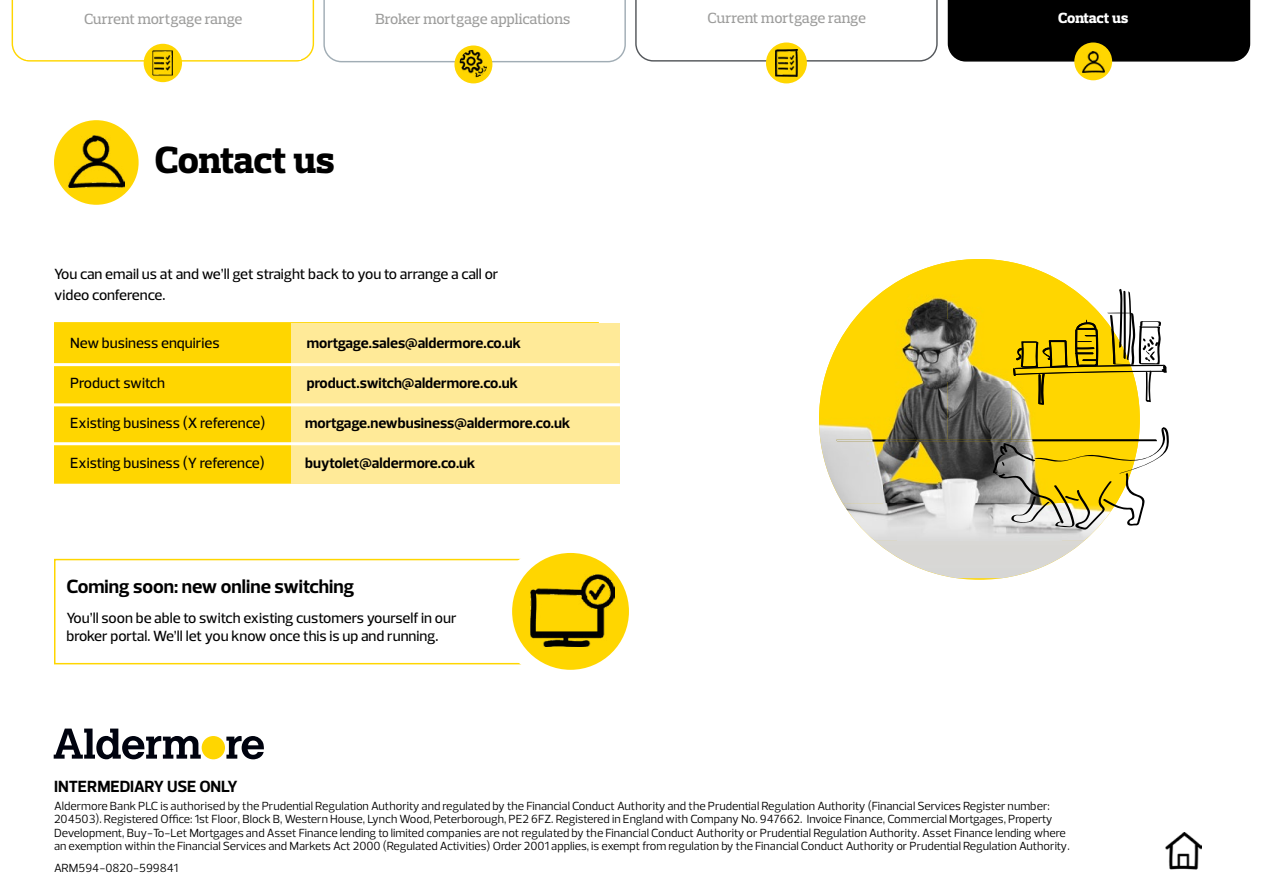
<style>
.page{position:relative;width:1263px;height:893px;background:#fff}
.page>*{position:absolute;margin:0;border:0;box-sizing:border-box;transform-origin:0 0}
.t1{font:800 38.55px "Prelo Slab";letter-spacing:-.01em;color:#000}
.t2{font:700 19.5px "Prelo";color:#000}
.t3{font:700 16.5px "Prelo";color:#000}
.t4{font:500 15px/21px "Prelo";color:#000}
.t5{font:700 15px "Prelo";color:#000}
.t6{font:500 15px "Prelo Slab";letter-spacing:-.01em;color:#9d9d9c}
.t7{font:800 15px "Prelo Slab";letter-spacing:-.01em;color:#fff}
.t8{font:12px/13.5px "Prelo";color:#000}
</style>
<div class="page">
<div style="left:54px;top:322px;width:545px;height:162px;background:#ffd600;border:2px solid #ffd600"></div>
<div style="left:54px;top:120px;width:85px;height:85px;background:#ffd602;border-radius:50%"></div>
<img style="left:1165px;top:833px;width:37px;height:37px">
<img style="left:69px;top:135px;width:55px;height:53px">
<svg style="left:635px;top:0;width:303px;height:62px"></svg>
<svg style="left:767px;top:44px;width:39px;height:38px"></svg>
<div style="left:766px;top:43px;width:41px;height:40px;border:3px solid #ffd600;border-radius:50%"></div>
<img style="left:775px;top:50px;width:22px;height:26px">
<div style="left:948px;top:0;width:302px;height:62px;background:#000"></div>
<div style="left:1074px;top:43px;width:38px;height:37px;background:#ffd600;border-radius:50%"></div>
<img style="left:1082px;top:52px;width:22px;height:20px">
<div style="left:291px;top:323px;width:328px;height:161px;background:#ffea98"></div>
<hr style="left:51px;top:363px;width:569px;height:3px;background:#fff">
<hr style="left:43px;top:403px;width:595px;height:3px;background:#fff">
<hr style="left:43px;top:442px;width:595px;height:3px;background:#fff">
<div style="left:202px;top:736px;width:23px;height:23px;background:#ffd600;border-radius:50%"></div>
<svg style="left:54px;top:729px;width:147px;height:30px"></svg>
<svg style="left:226px;top:736px;width:38px;height:23px"></svg>
<img style="left:853px;top:291px;width:30px;height:29px">
<img style="left:883px;top:262px;width:64px;height:58px">
<img style="left:947px;top:259px;width:64px;height:61px">
<img style="left:1011px;top:262px;width:62px;height:58px">
<img style="left:824px;top:320px;width:189px;height:61px">
<img style="left:819px;top:381px;width:321px;height:61px">
<img style="left:821px;top:442px;width:7px;height:30px">
<svg style="left:1013px;top:289px;width:154px;height:116px"></svg>
<img style="left:874px;top:540px;width:211px;height:38px">
<img style="left:863px;top:530px;width:233px;height:10px">
<svg style="left:836px;top:427px;width:333px;height:103px"></svg>
<div style="left:54px;top:559px;width:528px;height:105px;background:#fff;border:2px solid #ffd600"></div>
<div style="left:495px;top:544px;width:134px;height:135px;background:#fff;border-radius:50%"></div>
<div style="left:512px;top:553px;width:117px;height:117px;background:#ffd600;border-radius:50%"></div>
<img style="left:531px;top:574px;width:84px;height:72px">
<svg style="left:12px;top:0;width:302px;height:62px"></svg>
<div style="left:26px;top:12px;width:274px;height:48px;background:#fff"></div>
<div style="left:144px;top:44px;width:38px;height:38px;background:#ffd600;border-radius:50%"></div>
<img style="left:154px;top:52px;width:17px;height:19px">
<div style="left:151px;top:49px;width:23px;height:28px;border:2px solid #ffd600"></div>
<svg style="left:323px;top:0;width:303px;height:62px"></svg>
<div style="left:455px;top:46px;width:37px;height:37px;background:#ffd600;border-radius:50%"></div>
<div style="left:454px;top:45px;width:38px;height:38px;border:1px solid #ffd600;border-radius:50%"></div>
<img style="left:459px;top:50px;width:28px;height:28px;border-radius:14px">
<p class="t6" style="left:84px;top:9px;width:160px">Current mortgage range</p>
<p class="t6" style="left:375px;top:10px;width:196px">Broker mortgage applications</p>
<h1 class="t1" style="left:155px;top:137px;width:181px">Contact us</h1>
<p class="t4" style="left:54px;top:264px;width:446px">You can email us at and we’ll get straight back to you to arrange a call or video conference.</p>
<p class="t4" style="left:70px;top:333px;width:151px">New business enquiries</p>
<p class="t5" style="left:307px;top:334px;width:216px">mortgage.sales@aldermore.co.uk</p>
<p class="t4" style="left:70px;top:373px;width:96px">Product switch</p>
<p class="t5" style="left:307px;top:374px;width:213px">product.switch@aldermore.co.uk</p>
<p class="t4" style="left:70px;top:413px;width:197px">Existing business (X reference)</p>
<p class="t5" style="left:305px;top:414px;width:267px">mortgage.newbusiness@aldermore.co.uk</p>
<p class="t4" style="left:70px;top:452px;width:196px">Existing business (Y reference)</p>
<p class="t5" style="left:305px;top:453px;width:172px">buytolet@aldermore.co.uk</p>
<h2 class="t2" style="left:66px;top:574px;width:289px">Coming soon: new online switching</h2>
<p class="t4" style="left:66px;top:609px;width:392px;line-height:18px">You’ll soon be able to switch existing customers yourself in our broker portal. We’ll let you know once this is up and running.</p>
<p class="t6" style="left:708px;top:9px;width:160px">Current mortgage range</p>
<p class="t7" style="left:1058px;top:9px;width:71px">Contact us</p>
<h3 class="t3" style="left:54px;top:776px;width:185px">INTERMEDIARY USE ONLY</h3>
<p class="t8" style="left:54px;top:799px;width:1017px">Aldermore Bank PLC is authorised by the Prudential Regulation Authority and regulated by the Financial Conduct Authority and the Prudential Regulation Authority (Financial Services Register number:<br>204503). Registered Office: 1st Floor, Block B, Western House, Lynch Wood, Peterborough, PE2 6FZ. Registered in England with Company No. 947662. Invoice Finance, Commercial Mortgages, Property Development, Buy-To-Let Mortgages and Asset Finance lending to limited companies are not regulated by the Financial Conduct Authority or Prudential Regulation Authority. Asset Finance lending where an exemption within the Financial Services and Markets Act 2000 (Regulated Activities) Order 2001 applies, is exempt from regulation by the Financial Conduct Authority or Prudential Regulation Authority.</p>
<p class="t8" style="left:54px;top:861px;width:126px">ARM594-0820-599841</p>
</div>
